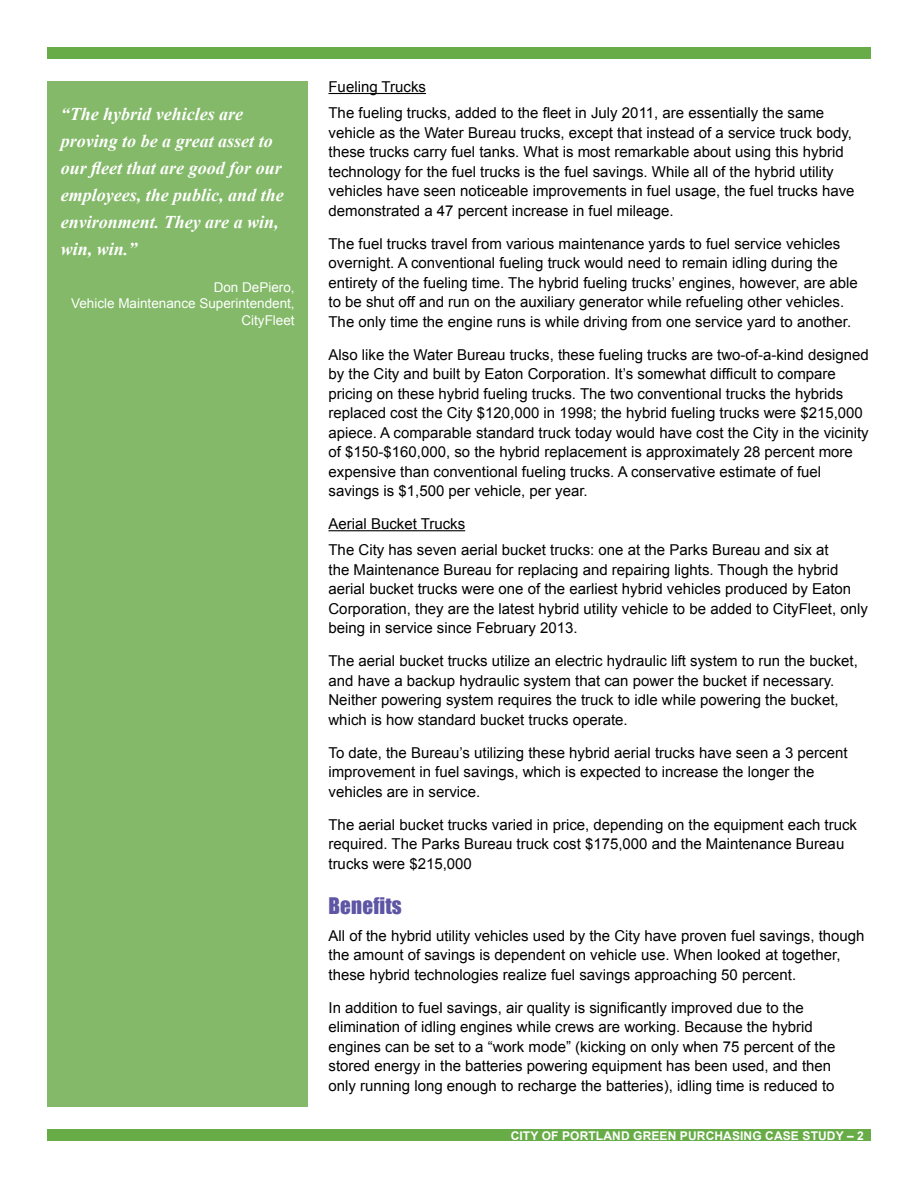
<style>
.page{position:relative;width:918px;height:1188px;background:#fff}
.page>*{position:absolute;margin:0;border:0;box-sizing:border-box;transform-origin:0 0}
.t1{font:21px "Impact";letter-spacing:.01em;color:#5e56a5}
.t2{font:italic 700 18px/27px "Times New Roman";color:#fff}
.t3{font:15px/19.5px "Arial";color:#000}
.t4{font:13.5px/16.5px "Arial";color:#fff;text-align:right}
.t5{font:700 12px "Arial";letter-spacing:.01em;color:#fff}
</style>
<div class="page">
<div style="left:47px;top:1130px;width:824px;height:11px;background:#67ac47"></div>
<div style="left:47px;top:47px;width:824px;height:11px;background:#67ac47"></div>
<hr style="left:328px;top:93px;width:98px;height:1px;background:#000">
<hr style="left:328px;top:530px;width:137px;height:1px;background:#000">
<div style="left:47px;top:81px;width:261px;height:1026px;background:#83b968"></div>
<p class="t2" style="left:61px;top:100px;width:225px">“The hybrid vehicles are proving to be a great asset to our fleet that are good for our employees, the public, and the environment. They are a win, win, win.”</p>
<p class="t4" style="left:71px;top:279px;width:225px">Don DePiero,<br>Vehicle Maintenance Superintendent,<br>CityFleet</p>
<p class="t3" style="left:328px;top:74px;width:497px;line-height:26.2px">Fueling Trucks<br>The fueling trucks, added to the fleet in July 2011, are essentially the same</p>
<p class="t3" style="left:328px;top:123px;width:528px">vehicle as the Water Bureau trucks, except that instead of a service truck body, these trucks carry fuel tanks. What is most remarkable about using this hybrid technology for the fuel trucks is the fuel savings. While all of the hybrid utility vehicles have seen noticeable improvements in fuel usage, the fuel trucks have demonstrated a 47 percent increase in fuel mileage.</p>
<p class="t3" style="left:328px;top:234px;width:531px">The fuel trucks travel from various maintenance yards to fuel service vehicles overnight. A conventional fueling truck would need to remain idling during the entirety of the fueling time. The hybrid fueling trucks’ engines, however, are able to be shut off and run on the auxiliary generator while refueling other vehicles.<br>The only time the engine runs is while driving from one service yard to another.</p>
<p class="t3" style="left:328px;top:345px;width:542px">Also like the Water Bureau trucks, these fueling trucks are two-of-a-kind designed by the City and built by Eaton Corporation. It’s somewhat difficult to compare pricing on these hybrid fueling trucks. The two conventional trucks the hybrids replaced cost the City $120,000 in 1998; the hybrid fueling trucks were $215,000 apiece. A comparable standard truck today would have cost the City in the vicinity of $150-$160,000, so the hybrid replacement is approximately 28 percent more expensive than conventional fueling trucks. A conservative estimate of fuel savings is $1,500 per vehicle, per year.</p>
<p class="t3" style="left:328px;top:511px;width:502px;line-height:26.2px">Aerial Bucket Trucks<br>The City has seven aerial bucket trucks: one at the Parks Bureau and six at</p>
<p class="t3" style="left:328px;top:560px;width:541px">the Maintenance Bureau for replacing and repairing lights. Though the hybrid aerial bucket trucks were one of the earliest hybrid vehicles produced by Eaton Corporation, they are the latest hybrid utility vehicle to be added to CityFleet, only being in service since February 2013.</p>
<p class="t3" style="left:328px;top:652px;width:531px">The aerial bucket trucks utilize an electric hydraulic lift system to run the bucket, and have a backup hydraulic system that can power the bucket if necessary.<br>Neither powering system requires the truck to idle while powering the bucket, which is how standard bucket trucks operate.</p>
<p class="t3" style="left:328px;top:743px;width:521px">To date, the Bureau’s utilizing these hybrid aerial trucks have seen a 3 percent improvement in fuel savings, which is expected to increase the longer the vehicles are in service.</p>
<p class="t3" style="left:328px;top:815px;width:530px">The aerial bucket trucks varied in price, depending on the equipment each truck required. The Parks Bureau truck cost $175,000 and the Maintenance Bureau trucks were $215,000</p>
<h1 class="t1" style="left:328px;top:890px;width:75px">Benefits</h1>
<p class="t3" style="left:328px;top:926px;width:538px">All of the hybrid utility vehicles used by the City have proven fuel savings, though the amount of savings is dependent on vehicle use. When looked at together, these hybrid technologies realize fuel savings approaching 50 percent.</p>
<p class="t3" style="left:328px;top:998px;width:508px">In addition to fuel savings, air quality is significantly improved due to the elimination of idling engines while crews are working. Because the hybrid engines can be set to a “work mode” (kicking on only when 75 percent of the stored energy in the batteries powering equipment has been used, and then only running long enough to recharge the batteries), idling time is reduced to</p>
<p class="t5" style="left:511px;top:1127px;width:355px">CITY OF PORTLAND GREEN PURCHASING CASE STUDY – 2</p>
</div>
